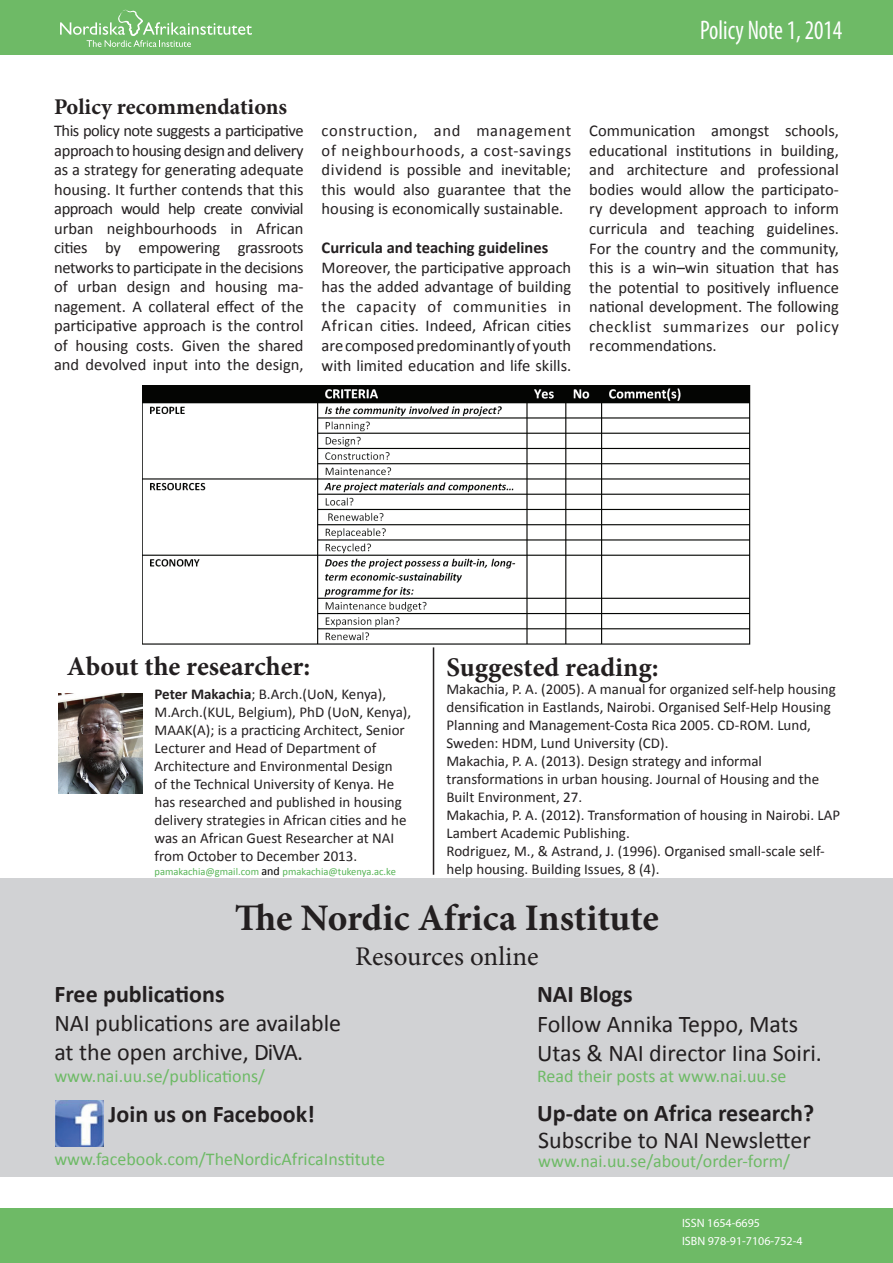
<style>
.page{position:relative;width:893px;height:1263px;background:#fff}
.page>*{position:absolute;margin:0;border:0;box-sizing:border-box;transform-origin:0 0}
.t1{font:700 37.5px "Minion Pro";letter-spacing:-.005em;color:#231f20}
.t2{font:700 27px "Minion Pro";color:#231f20}
.t3{font:condensed 27px "Myriad Pro";color:#fff;scale:.9 1}
.t4{font:27px "Minion Pro";color:#231f20}
.t5{font:24px/28.8px "Calibri";color:#231f20}
.t6{font:700 24px "Calibri";color:#231f20}
.t7{font:700 22.5px "Minion Pro";color:#231f20}
.t8{font:18px "Calibri";color:#6eba66}
.t9{font:16.5px/19.5px "Calibri";color:#231f20;text-align:justify}
.t10{font:700 16.5px "Calibri";color:#231f20}
.t11{font:15px/18px "Calibri";color:#231f20}
.t12{font:12px/18px "Myriad Pro";color:#fff}
.t13{font:10.5px "Calibri";color:#56b455}
.s1{font-weight:700}
.s2{font-size:12px;color:#000}
</style>
<div class="page">
<div style="left:0;top:879px;width:893px;height:298px;background:#d1d2d4"></div>
<div style="left:0;top:0;width:893px;height:54px;background:#6eba66"></div>
<div style="left:0;top:1209px;width:893px;height:54px;background:#6eba66"></div>
<img style="left:56px;top:1101px;width:48px;height:45px">
<svg style="left:60px;top:10px;width:192px;height:37px"></svg>
<img style="left:59px;top:694px;width:84px;height:99px">
<hr style="left:433px;top:647px;width:1px;height:228px;background:#231f20">
<img style="left:143px;top:385px;width:607px;height:259px">
<h2 class="t3" style="left:700px;top:14px;width:159px">Policy Note 1, 2014</h2>
<h3 class="t7" style="left:54px;top:91px;width:235px">Policy recommendations</h3>
<p class="t9" style="left:54px;top:121px;width:251px">This policy note suggests a participative approach to housing design and delivery as a strategy for generating adequate housing. It further contends that this approach would help create convivial urban neighbourhoods in African cities by empowering grassroots networks to participate in the decisions of urban design and housing ma&shy;nagement. A collateral effect of the participative approach is the control of housing costs. Given the shared and devolved input into the design,</p>
<p class="t9" style="left:322px;top:121px;width:251px">construction, and management of neighbourhoods, a cost-savings dividend is possible and inevitable; this would also guarantee that the housing is economically sustainable.</p>
<p class="t10" style="left:322px;top:237px;width:228px">Curricula and teaching guidelines</p>
<p class="t9" style="left:322px;top:258px;width:251px">Moreover, the participative approach has the added advantage of building the capacity of communities in African cities. Indeed, African cities are composed predominantly of youth with limited education and life skills.</p>
<p class="t9" style="left:589px;top:121px;width:251px">Communication amongst schools, educational institutions in building, and architecture and professional bodies would allow the participato&shy;ry development approach to inform curricula and teaching guidelines.<br>For the country and the community, this is a win–win situation that has the potential to positively influence national development. The following checklist summarizes our policy recommendations.</p>
<h2 class="t2" style="left:67px;top:647px;width:245px">About the researcher:</h2>
<p class="t11" style="left:155px;top:685px;width:258px"><span class="s1">Peter Makachia</span>; B.Arch.(UoN, Kenya), M.Arch.(KUL, Belgium), PhD (UoN, Kenya), MAAK(A); is a practicing Architect, Senior Lecturer and Head of Department of Architecture and Environmental Design<br>of the Technical University of Kenya. He has researched and published in housing delivery strategies in African cities and he was an African Guest Researcher at NAI from October to December 2013.</p>
<p class="t13" style="left:155px;top:865px;width:243px">pamakachia@gmail.com <span class="s2">and</span> pmakachia@tukenya.ac.ke</p>
<h2 class="t2" style="left:446px;top:648px;width:214px">Suggested reading:</h2>
<p class="t11" style="left:446px;top:680px;width:395px">Makachia, P. A. (2005). A manual for organized self-help housing densification in Eastlands, Nairobi. Organised Self-Help Housing Planning and Management-Costa Rica 2005. CD-ROM. Lund, Sweden: HDM, Lund University (CD).<br>Makachia, P. A. (2013). Design strategy and informal transformations in urban housing. Journal of Housing and the Built Environment, 27.<br>Makachia, P. A. (2012). Transformation of housing in Nairobi. LAP Lambert Academic Publishing.<br>Rodriguez, M., &amp; Astrand, J. (1996). Organised small-scale self&shy;help housing. Building Issues, 8 (4).</p>
<h1 class="t1" style="left:235px;top:892px;width:425px">The Nordic Africa Institute</h1>
<h2 class="t4" style="left:355px;top:938px;width:185px">Resources online</h2>
<h3 class="t6" style="left:54px;top:978px;width:172px">Free publications</h3>
<h3 class="t5" style="left:54px;top:1008px;width:288px">NAI publications are available at the open archive, DiVA.</h3>
<h3 class="t6" style="left:537px;top:979px;width:97px">NAI Blogs</h3>
<h3 class="t5" style="left:537px;top:1010px;width:286px">Follow Annika Teppo, Mats<br>Utas &amp; NAI director Iina Soiri.</h3>
<p class="t8" style="left:54px;top:1064px;width:212px">www.nai.uu.se/publications/</p>
<p class="t8" style="left:537px;top:1064px;width:251px">Read their posts at www.nai.uu.se</p>
<h3 class="t6" style="left:109px;top:1099px;width:208px">Join us on Facebook!</h3>
<h3 class="t6" style="left:537px;top:1098px;width:278px">Up-date on Africa research?</h3>
<h3 class="t5" style="left:538px;top:1125px;width:274px">Subscribe to NAI Newsletter</h3>
<p class="t8" style="left:54px;top:1148px;width:332px">www.facebook.com/TheNordicAfricaInstitute</p>
<p class="t8" style="left:538px;top:1149px;width:253px">www.nai.uu.se/about/order-form/</p>
<p class="t12" style="left:682px;top:1214px;width:122px">ISSN 1654-6695<br>ISBN 978-91-7106-752-4</p>
</div>
